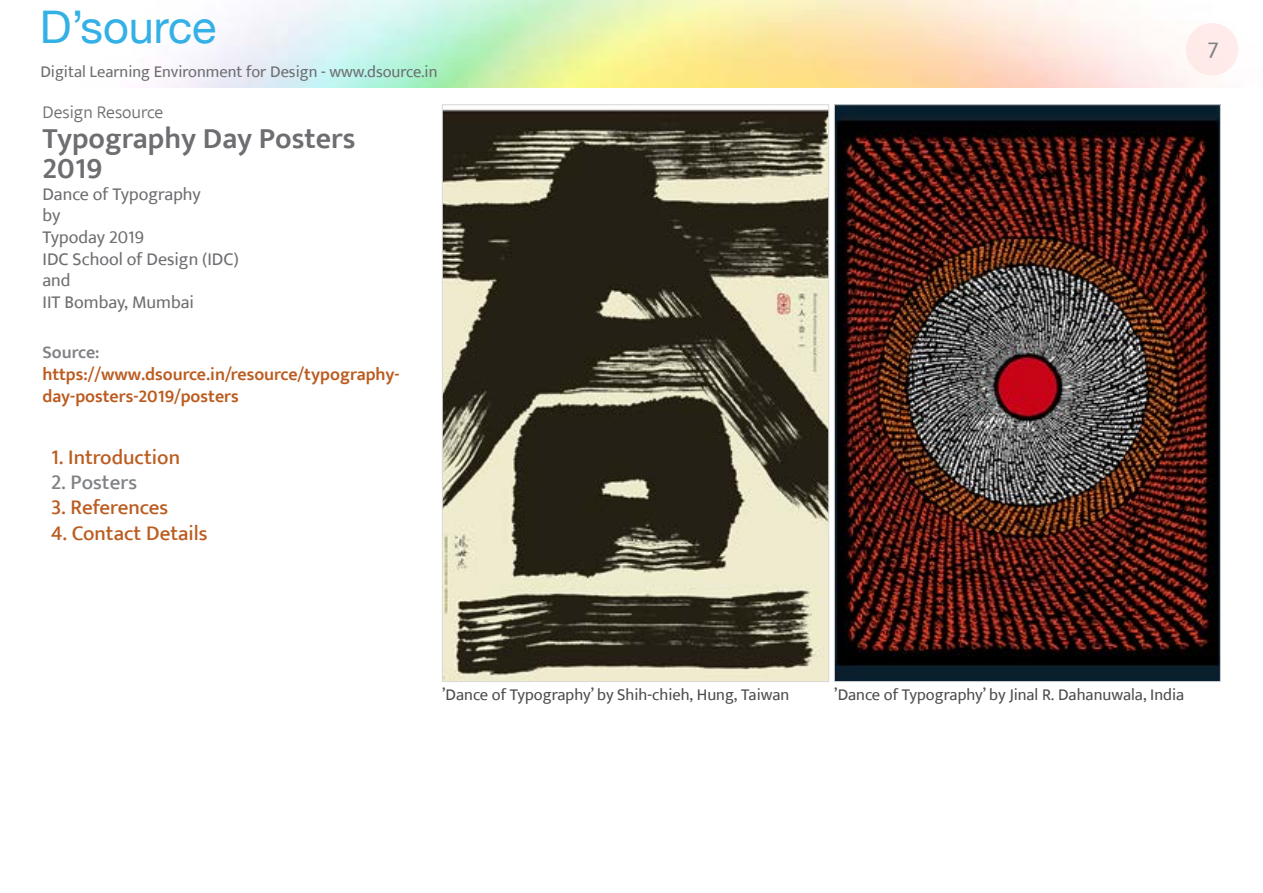
<style>
.page{position:relative;width:1263px;height:893px;background:#fff}
.page>*{position:absolute;margin:0;border:0;box-sizing:border-box;transform-origin:0 0}
.t1{font:45px "Helvetica Neue";color:#33b0e5}
.t2{font:600 30px/30px "Ek Mukta";color:#6d6e71}
.t3{font:24px "Ek Mukta";color:#808285}
.t4{font:500 21px "Ek Mukta";color:#bb5c20}
.t5{font:500 21px "Ek Mukta";color:#808285}
.t6{font:18px/21.6px "Ek Mukta";color:#6d6e71}
.t7{font:600 18px/21.6px "Ek Mukta";color:#bb5c20}
.t8{font:300 18px "Ek Mukta";color:#6d6e71}
.t9{font:600 18px "Ek Mukta";color:#808285}
.t10{font:16.5px "Ek Mukta";color:#4d4d4f}
.t11{font:16.5px "Ek Mukta";color:#6d6e71}
</style>
<div class="page">
<div style="left:1186px;top:23px;width:52px;height:52px;background:#feebea;border-radius:50%"></div>
<img style="left:836px;top:107px;width:382px;height:573px">
<img style="left:444px;top:109px;width:383px;height:571px">
<h1 class="t1" style="left:40px;top:0;width:178px">D’source</h1>
<p class="t11" style="left:40px;top:62px;width:399px">Digital Learning Environment for Design - www.dsource.in</p>
<p class="t8" style="left:43px;top:101px;width:122px">Design Resource</p>
<h2 class="t2" style="left:43px;top:123px;width:315px">Typography Day Posters<br>2019</h2>
<p class="t6" style="left:43px;top:183px;width:198px">Dance of Typography<br>by<br>Typoday 2019<br>IDC School of Design (IDC) and<br>IIT Bombay, Mumbai</p>
<p class="t9" style="left:43px;top:342px;width:59px">Source:</p>
<p class="t7" style="left:43px;top:363px;width:359px">https://www.dsource.in/resource/typography&shy;day-posters-2019/posters</p>
<p class="t4" style="left:51px;top:444px;width:131px">1. Introduction</p>
<p class="t5" style="left:51px;top:470px;width:88px">2. Posters</p>
<p class="t4" style="left:51px;top:495px;width:119px">3. References</p>
<p class="t4" style="left:51px;top:520px;width:158px">4. Contact Details</p>
<h3 class="t3" style="left:1207px;top:35px;width:13px">7</h3>
<p class="t10" style="left:442px;top:685px;width:349px">’Dance of Typography’ by Shih-chieh, Hung, Taiwan</p>
<p class="t10" style="left:834px;top:685px;width:351px">’Dance of Typography’ by Jinal R. Dahanuwala, India</p>
</div>
